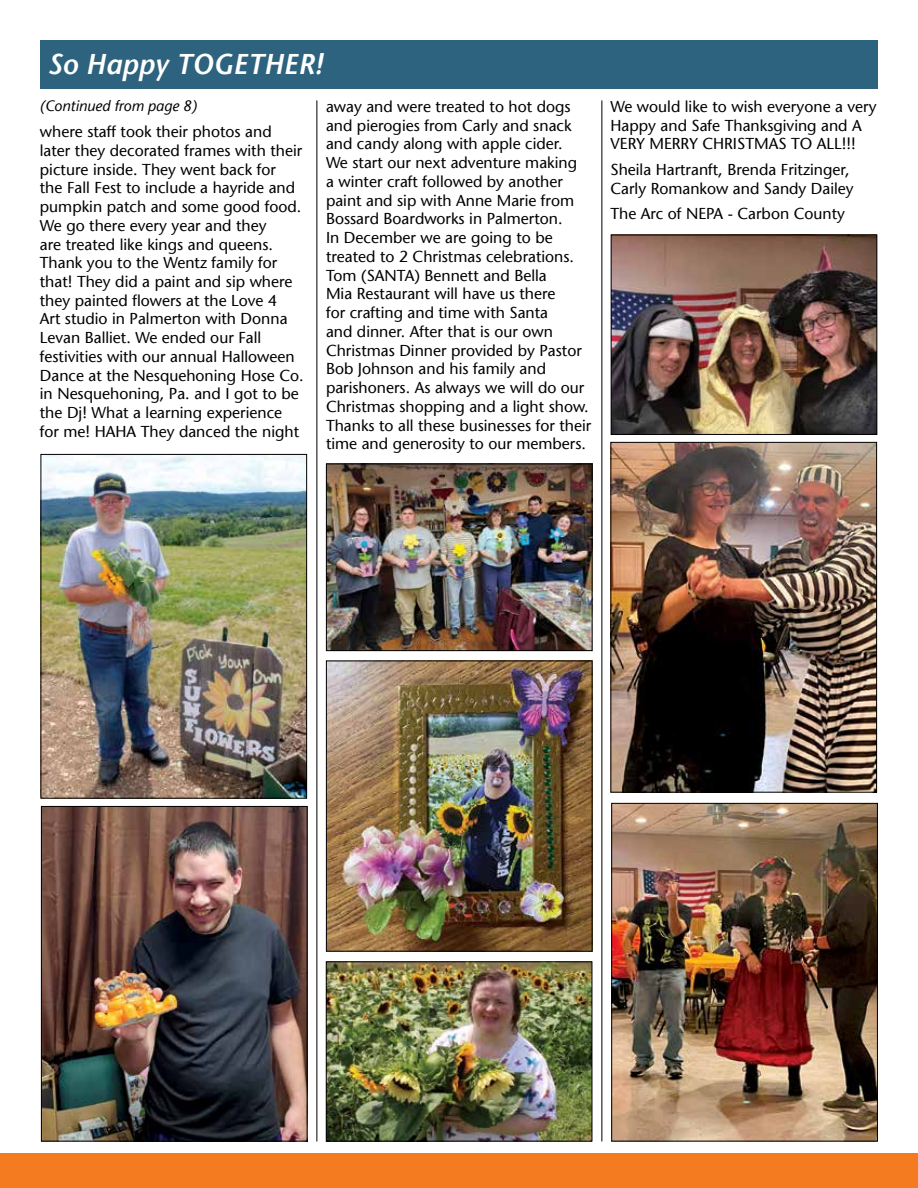
<style>
.page{position:relative;width:918px;height:1188px;background:#fff}
.page>*{position:absolute;margin:0;border:0;box-sizing:border-box;transform-origin:0 0}
.t1{font:italic 600 28.5px "Stone Sans Std";color:#fff}
.t2{font:500 15.75px/18.8px "Stone Sans Std";color:#000}
.t3{font:italic 500 15px "Stone Sans Std";color:#000}
</style>
<div class="page">
<div style="left:0;top:1153px;width:918px;height:35px;background:#f47b20"></div>
<div style="left:40px;top:40px;width:838px;height:49px;background:#2d637f"></div>
<hr style="left:316px;top:100px;width:1px;height:1041px;background:#000">
<hr style="left:602px;top:100px;width:1px;height:1041px;background:#000">
<img style="left:613px;top:237px;width:262px;height:196px">
<div style="left:611px;top:235px;width:266px;height:200px;border:1px solid #000"></div>
<img style="left:612px;top:444px;width:263px;height:347px">
<div style="left:610px;top:442px;width:267px;height:351px;border:1px solid #000"></div>
<img style="left:613px;top:805px;width:263px;height:335px">
<div style="left:611px;top:803px;width:267px;height:339px;border:1px solid #000"></div>
<img style="left:328px;top:963px;width:262px;height:177px">
<div style="left:326px;top:961px;width:266px;height:181px;border:1px solid #000"></div>
<img style="left:328px;top:663px;width:262px;height:287px">
<div style="left:326px;top:661px;width:266px;height:291px;border:1px solid #000"></div>
<img style="left:328px;top:466px;width:262px;height:183px">
<div style="left:326px;top:464px;width:266px;height:187px;border:1px solid #000"></div>
<img style="left:43px;top:808px;width:263px;height:332px">
<div style="left:41px;top:806px;width:267px;height:336px;border:1px solid #000"></div>
<img style="left:43px;top:456px;width:262px;height:341px">
<div style="left:41px;top:454px;width:266px;height:345px;border:1px solid #000"></div>
<h1 class="t1" style="left:48px;top:47px;width:277px">So Happy TOGETHER!</h1>
<p class="t3" style="left:40px;top:97px;width:159px">(Continued from page 8)</p>
<p class="t2" style="left:326px;top:97px;width:267px">away and were treated to hot dogs and pierogies from Carly and snack and candy along with apple cider.<br>We start our next adventure making<br>a winter craft followed by another paint and sip with Anne Marie from Bossard Boardworks in Palmerton.<br>In December we are going to be treated to 2 Christmas celebrations.<br>Tom (SANTA) Bennett and Bella<br>Mia Restaurant will have us there<br>for crafting and time with Santa<br>and dinner. After that is our own Christmas Dinner provided by Pastor Bob Johnson and his family and parishoners. As always we will do our Christmas shopping and a light show.<br>Thanks to all these businesses for their time and generosity to our members.</p>
<p class="t2" style="left:611px;top:97px;width:268px">We would like to wish everyone a very<br>Happy and Safe Thanksgiving and A<br>VERY MERRY CHRISTMAS TO ALL!!!</p>
<p class="t2" style="left:40px;top:122px;width:265px">where staff took their photos and later they decorated frames with their picture inside. They went back for<br>the Fall Fest to include a hayride and pumpkin patch and some good food.<br>We go there every year and they<br>are treated like kings and queens.<br>Thank you to the Wentz family for that! They did a paint and sip where they painted flowers at the Love 4<br>Art studio in Palmerton with Donna Levan Balliet. We ended our Fall festivities with our annual Halloween Dance at the Nesquehoning Hose Co. in Nesquehoning, Pa. and I got to be the Dj! What a learning experience for me! HAHA They danced the night</p>
<p class="t2" style="left:611px;top:160px;width:245px">Sheila Hartranft, Brenda Fritzinger,<br>Carly Romankow and Sandy Dailey</p>
<p class="t2" style="left:611px;top:204px;width:236px">The Arc of NEPA - Carbon County</p>
</div>
